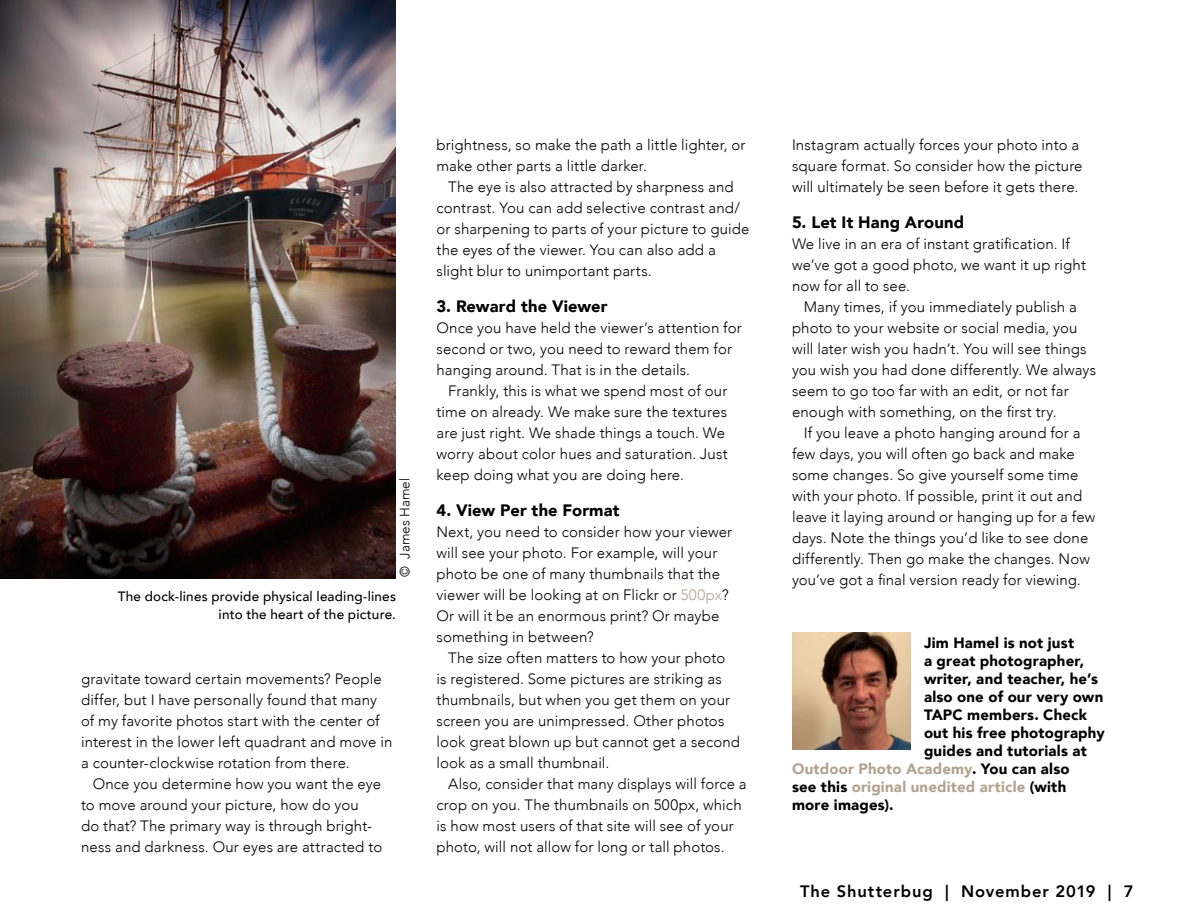
<style>
.page{position:relative;width:1188px;height:918px;background:#fff}
.page>*{position:absolute;margin:0;border:0;box-sizing:border-box;transform-origin:0 0}
.t1{font:900 16.5px "Avenir";letter-spacing:.005em;color:#000}
.t2{font:800 16.5px "Avenir";letter-spacing:.055em;color:#000}
.t3{font:300 15px/21px "Avenir";letter-spacing:.01em;color:#000}
.t4{font:900 15px "Avenir";letter-spacing:.01em;color:#000}
.t5{font:900 15px "Avenir";letter-spacing:.015em;color:#b1a390}
.t6{font:500 13.5px/18px "Avenir";letter-spacing:.015em;color:#000;text-align:right}
.t7{font:300 13.5px "Avenir";color:#000}
.s1{color:#b1a390}
.s2{color:#000}
</style>
<div class="page">
<img style="left:792px;top:633px;width:118px;height:116px">
<img style="left:0;top:0;width:396px;height:579px">
<p class="t7" style="left:397px;top:577px;width:100px;rotate:-90deg">© James Hamel</p>
<p class="t6" style="left:118px;top:586px;width:280px">The dock-lines provide physical leading-lines into the heart of the picture.</p>
<p class="t3" style="left:81px;top:669px;width:313px">gravitate toward certain movements? People differ, but I have personally found that many of my favorite photos start with the center of interest in the lower left quadrant and move in a counter-clockwise rotation from there.</p>
<p class="t3" style="left:81px;top:774px;width:303px;text-indent:12px">Once you determine how you want the eye to move around your picture, how do you<br>do that? The primary way is through bright&shy;ness and darkness. Our eyes are attracted to</p>
<p class="t3" style="left:436px;top:134px;width:311px">brightness, so make the path a little lighter, or make other parts a little darker.</p>
<p class="t3" style="left:436px;top:176px;width:315px;text-indent:12px">The eye is also attracted by sharpness and contrast. You can add selective contrast and/ or sharpening to parts of your picture to guide the eyes of the viewer. You can also add a slight blur to unimportant parts.</p>
<p class="t1" style="left:436px;top:292px;width:173px">3. Reward the Viewer</p>
<p class="t3" style="left:436px;top:317px;width:307px">Once you have held the viewer’s attention for second or two, you need to reward them for hanging around. That is in the details.</p>
<p class="t3" style="left:436px;top:380px;width:293px;text-indent:12px">Frankly, this is what we spend most of our time on already. We make sure the textures are just right. We shade things a touch. We worry about color hues and saturation. Just keep doing what you are doing here.</p>
<p class="t1" style="left:436px;top:496px;width:185px">4. View Per the Format</p>
<p class="t3" style="left:436px;top:521px;width:297px">Next, you need to consider how your viewer will see your photo. For example, will your photo be one of many thumbnails that the viewer will be looking at on Flickr or <span class="s1">500px</span>?<br>Or will it be an enormous print? Or maybe something in between?</p>
<p class="t3" style="left:436px;top:647px;width:305px;text-indent:12px">The size often matters to how your photo<br>is registered. Some pictures are striking as thumbnails, but when you get them on your screen you are unimpressed. Other photos look great blown up but cannot get a second look as a small thumbnail.</p>
<p class="t3" style="left:436px;top:773px;width:312px;text-indent:12px">Also, consider that many displays will force a crop on you. The thumbnails on 500px, which is how most users of that site will see of your photo, will not allow for long or tall photos.</p>
<p class="t3" style="left:792px;top:134px;width:292px">Instagram actually forces your photo into a square format. So consider how the picture will ultimately be seen before it gets there.</p>
<p class="t1" style="left:792px;top:208px;width:174px">5. Let It Hang Around</p>
<p class="t3" style="left:792px;top:233px;width:296px">We live in an era of instant gratification. If we’ve got a good photo, we want it up right now for all to see.</p>
<p class="t3" style="left:792px;top:296px;width:306px;text-indent:12px">Many times, if you immediately publish a photo to your website or social media, you will later wish you hadn’t. You will see things you wish you had done differently. We always seem to go too far with an edit, or not far enough with something, on the first try.</p>
<p class="t3" style="left:792px;top:422px;width:305px;text-indent:12px">If you leave a photo hanging around for a few days, you will often go back and make some changes. So give yourself some time with your photo. If possible, print it out and leave it laying around or hanging up for a few days. Note the things you’d like to see done differently. Then go make the changes. Now you’ve got a final version ready for viewing.</p>
<p class="t4" style="left:924px;top:630px;width:152px">Jim Hamel is not just</p>
<p class="t4" style="left:924px;top:648px;width:162px">a great photographer,</p>
<p class="t4" style="left:924px;top:666px;width:176px">writer, and teacher, he’s</p>
<p class="t4" style="left:924px;top:684px;width:181px">also one of our very own</p>
<p class="t4" style="left:924px;top:702px;width:165px">TAPC members. Check</p>
<p class="t4" style="left:924px;top:720px;width:182px">out his free photography</p>
<p class="t4" style="left:924px;top:738px;width:164px">guides and tutorials at</p>
<p class="t5" style="left:792px;top:756px;width:279px">Outdoor Photo Academy<span class="s2">. You can also</span></p>
<p class="t5" style="left:792px;top:774px;width:276px"><span class="s2">see this</span> original unedited article <span class="s2">(with</span></p>
<p class="t4" style="left:792px;top:792px;width:103px">more images).</p>
<p class="t2" style="left:800px;top:879px;width:335px">The Shutterbug | November 2019 | 7</p>
</div>
